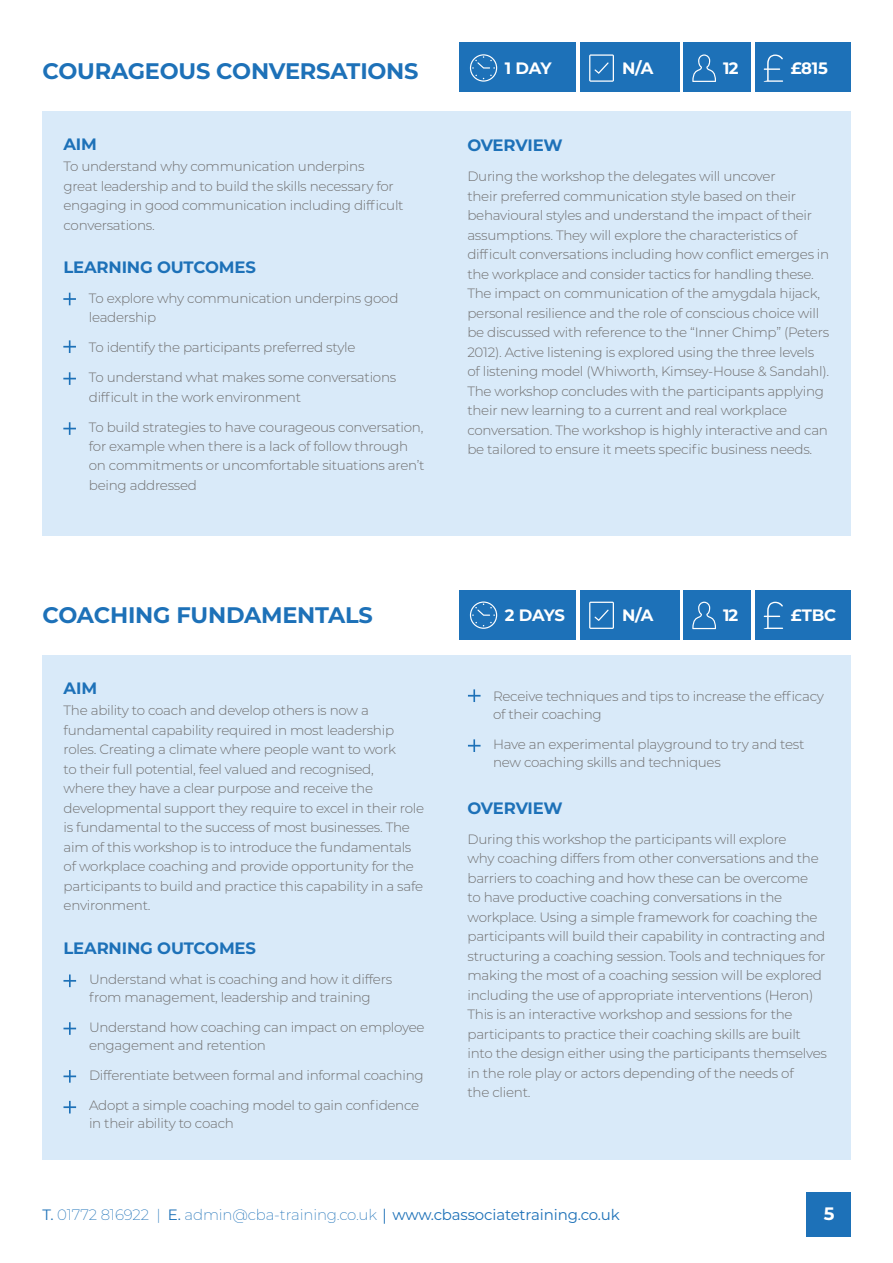
<style>
.page{position:relative;width:893px;height:1263px;background:#fff}
.page>*{position:absolute;margin:0;border:0;box-sizing:border-box;transform-origin:0 0}
.t1{font:700 22.5px "Montserrat";letter-spacing:-.01em;color:#1d71b8}
.t2{font:700 18px "Montserrat";color:#fff}
.t3{font:700 16.5px "Montserrat";letter-spacing:-.01em;color:#1d71b8}
.t4{font:700 16.5px "Montserrat";letter-spacing:-.02em;color:#fff}
.t5{font:200 15px "Montserrat";letter-spacing:-.01em;color:#1d71b8}
.t6{font:300 13.5px/19.5px "Montserrat";letter-spacing:-.02em;color:#706f6f}
.s1{font-weight:400}
.s2{font-family:"Myriad Pro";font-weight:400}
</style>
<div class="page">
<div style="left:43px;top:111px;width:808px;height:425px;background:#d9eaf9"></div>
<div style="left:459px;top:43px;width:116px;height:49px;background:#1d71b8"></div>
<svg style="left:470px;top:54px;width:27px;height:28px"></svg>
<div style="left:580px;top:43px;width:99px;height:49px;background:#1d71b8"></div>
<svg style="left:589px;top:54px;width:25px;height:28px"></svg>
<div style="left:755px;top:43px;width:95px;height:49px;background:#1d71b8"></div>
<svg style="left:764px;top:55px;width:19px;height:27px"></svg>
<div style="left:683px;top:43px;width:68px;height:49px;background:#1d71b8"></div>
<svg style="left:692px;top:54px;width:24px;height:28px"></svg>
<svg style="left:63px;top:293px;width:13px;height:12px"></svg>
<svg style="left:63px;top:340px;width:13px;height:13px"></svg>
<svg style="left:63px;top:372px;width:13px;height:13px"></svg>
<svg style="left:63px;top:422px;width:13px;height:13px"></svg>
<div style="left:459px;top:590px;width:116px;height:50px;background:#1d71b8"></div>
<svg style="left:470px;top:601px;width:27px;height:28px"></svg>
<div style="left:580px;top:590px;width:99px;height:50px;background:#1d71b8"></div>
<svg style="left:589px;top:602px;width:25px;height:27px"></svg>
<div style="left:755px;top:590px;width:95px;height:50px;background:#1d71b8"></div>
<svg style="left:764px;top:602px;width:19px;height:27px"></svg>
<div style="left:683px;top:590px;width:68px;height:50px;background:#1d71b8"></div>
<svg style="left:692px;top:602px;width:24px;height:27px"></svg>
<div style="left:43px;top:655px;width:808px;height:504px;background:#d9eaf9"></div>
<svg style="left:64px;top:974px;width:12px;height:13px"></svg>
<svg style="left:64px;top:1022px;width:12px;height:13px"></svg>
<svg style="left:468px;top:689px;width:13px;height:13px"></svg>
<svg style="left:468px;top:739px;width:13px;height:13px"></svg>
<svg style="left:64px;top:1070px;width:12px;height:13px"></svg>
<svg style="left:64px;top:1101px;width:12px;height:12px"></svg>
<div style="left:806px;top:1192px;width:44px;height:44px;background:#1d71b8"></div>
<h1 class="t1" style="left:43px;top:60px;width:378px">COURAGEOUS CONVERSATIONS</h1>
<p class="t4" style="left:505px;top:60px;width:49px">1 DAY</p>
<p class="t4" style="left:622px;top:60px;width:33px">N/A</p>
<p class="t4" style="left:723px;top:60px;width:14px">12</p>
<p class="t4" style="left:791px;top:60px;width:39px">£815</p>
<p class="t3" style="left:63px;top:136px;width:35px">AIM</p>
<p class="t6" style="left:63px;top:157px;width:342px">To understand why communication underpins<br>great leadership and to build the skills necessary for engaging in good communication including difficult conversations.</p>
<p class="t3" style="left:63px;top:259px;width:194px">LEARNING OUTCOMES</p>
<p class="t6" style="left:89px;top:288px;width:311px">To explore why communication underpins good leadership</p>
<p class="t6" style="left:89px;top:338px;width:268px">To identify the participants preferred style</p>
<p class="t6" style="left:89px;top:368px;width:309px">To understand what makes some conversations difficult in the work environment</p>
<p class="t6" style="left:89px;top:417px;width:337px">To build strategies to have courageous conversation, for example when there is a lack of follow through on commitments or uncomfortable situations aren’t being addressed</p>
<p class="t3" style="left:467px;top:137px;width:97px">OVERVIEW</p>
<p class="t6" style="left:467px;top:167px;width:363px">During the workshop the delegates will uncover<br>their preferred communication style based on their behavioural styles and understand the impact of their assumptions. They will explore the characteristics of difficult conversations including how conflict emerges in the workplace and consider tactics for handling these.<br>The impact on communication of the amygdala hijack, personal resilience and the role of conscious choice will be discussed with reference to the “Inner Chimp” (Peters 2012). Active listening is explored using the three levels of listening model (Whiworth, Kimsey-House &amp; Sandahl).<br>The workshop concludes with the participants applying their new learning to a current and real workplace conversation. The workshop is highly interactive and can be tailored to ensure it meets specific business needs.</p>
<h1 class="t1" style="left:43px;top:604px;width:332px">COACHING FUNDAMENTALS</h1>
<p class="t4" style="left:505px;top:607px;width:62px">2 DAYS</p>
<p class="t4" style="left:622px;top:607px;width:33px">N/A</p>
<p class="t4" style="left:723px;top:607px;width:14px">12</p>
<p class="t4" style="left:791px;top:607px;width:47px">£TBC</p>
<p class="t3" style="left:64px;top:680px;width:35px">AIM</p>
<p class="t6" style="left:64px;top:701px;width:362px">The ability to coach and develop others is now a fundamental capability required in most leadership roles. Creating a climate where people want to work<br>to their full potential, feel valued and recognised,<br>where they have a clear purpose and receive the developmental support they require to excel in their role is fundamental to the success of most businesses. The aim of this workshop is to introduce the fundamentals of workplace coaching and provide opportunity for the participants to build and practice this capability in a safe environment.</p>
<p class="t3" style="left:64px;top:940px;width:194px">LEARNING OUTCOMES</p>
<p class="t6" style="left:89px;top:971px;width:305px;line-height:18px">Understand what is coaching and how it differs from management, leadership and training</p>
<p class="t6" style="left:89px;top:1019px;width:337px;line-height:18px">Understand how coaching can impact on employee engagement and retention</p>
<p class="t6" style="left:89px;top:1066px;width:336px">Differentiate between formal and informal coaching</p>
<p class="t6" style="left:89px;top:1097px;width:332px;line-height:18px">Adopt a simple coaching model to gain confidence in their ability to coach</p>
<p class="t6" style="left:493px;top:687px;width:332px;line-height:18px">Receive techniques and tips to increase the efficacy of their coaching</p>
<p class="t6" style="left:493px;top:735px;width:313px;line-height:18px">Have an experimental playground to try and test new coaching skills and techniques</p>
<p class="t3" style="left:467px;top:800px;width:97px">OVERVIEW</p>
<p class="t6" style="left:467px;top:829px;width:361px">During this workshop the participants will explore<br>why coaching differs from other conversations and the barriers to coaching and how these can be overcome<br>to have productive coaching conversations in the workplace. Using a simple framework for coaching the participants will build their capability in contracting and structuring a coaching session. Tools and techniques for making the most of a coaching session will be explored including the use of appropriate interventions (Heron)<br>This is an interactive workshop and sessions for the participants to practice their coaching skills are built into the design either using the participants themselves in the role play or actors depending of the needs of<br>the client.</p>
<p class="t5" style="left:43px;top:1209px;width:579px"><span class="s1">T.</span> 01772 816922 | <span class="s1">E.</span> admin@cba-training.co.uk <span class="s2">|</span> <span class="s1">www.cbassociatetraining.co.uk</span></p>
<h2 class="t2" style="left:824px;top:1205px;width:12px">5</h2>
</div>
